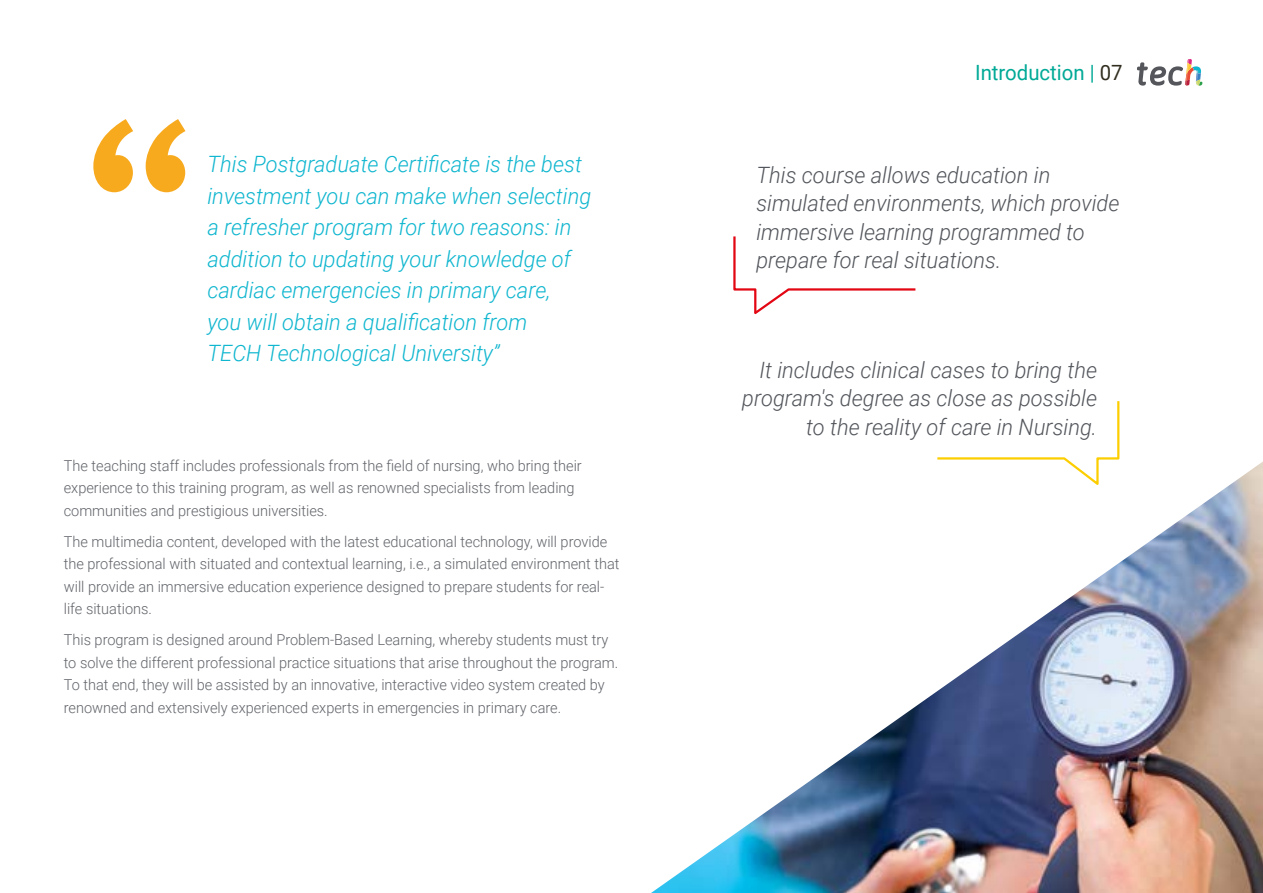
<style>
.page{position:relative;width:1263px;height:893px;background:#fff}
.page>*{position:absolute;margin:0;border:0;box-sizing:border-box;transform-origin:0 0}
.t1{font:italic 300 22.5px/31.5px "Roboto";color:#0fb6cf}
.t2{font:italic 300 22.5px/28.5px "Roboto";color:#52555b;text-align:right}
.t3{font:21px "Roboto";color:#00a996}
.t4{font:300 15px/22.5px "Roboto";color:#61646a}
.s1{color:#312e20}
</style>
<div class="page">
<img style="left:651px;top:462px;width:612px;height:431px">
<svg style="left:93px;top:119px;width:92px;height:73px"></svg>
<svg style="left:935px;top:401px;width:185px;height:87px"></svg>
<svg style="left:733px;top:236px;width:183px;height:78px"></svg>
<svg style="left:1137px;top:59px;width:65px;height:27px"></svg>
<p class="t1" style="left:207px;top:147px;width:385px">This Postgraduate Certificate is the best investment you can make when selecting a refresher program for two reasons: in addition to updating your knowledge of cardiac emergencies in primary care,<br>you will obtain a qualification from<br>TECH Technological University”</p>
<p class="t4" style="left:64px;top:453px;width:519px">The teaching staff includes professionals from the field of nursing, who bring their experience to this training program, as well as renowned specialists from leading communities and prestigious universities.</p>
<p class="t4" style="left:64px;top:529px;width:557px">The multimedia content, developed with the latest educational technology, will provide the professional with situated and contextual learning, i.e., a simulated environment that will provide an immersive education experience designed to prepare students for real&shy;life situations.</p>
<p class="t4" style="left:64px;top:628px;width:556px">This program is designed around Problem-Based Learning, whereby students must try to solve the different professional practice situations that arise throughout the program.<br>To that end, they will be assisted by an innovative, interactive video system created by renowned and extensively experienced experts in emergencies in primary care.</p>
<h2 class="t3" style="left:975px;top:57px;width:149px">Introduction | <span class="s1">07</span></h2>
<h1 class="t2" style="left:756px;top:160px;width:365px;text-align:left">This course allows education in simulated environments, which provide immersive learning programmed to prepare for real situations.</h1>
<h1 class="t2" style="left:742px;top:355px;width:356px">It includes clinical cases to bring the program's degree as close as possible to the reality of care in Nursing.</h1>
</div>
